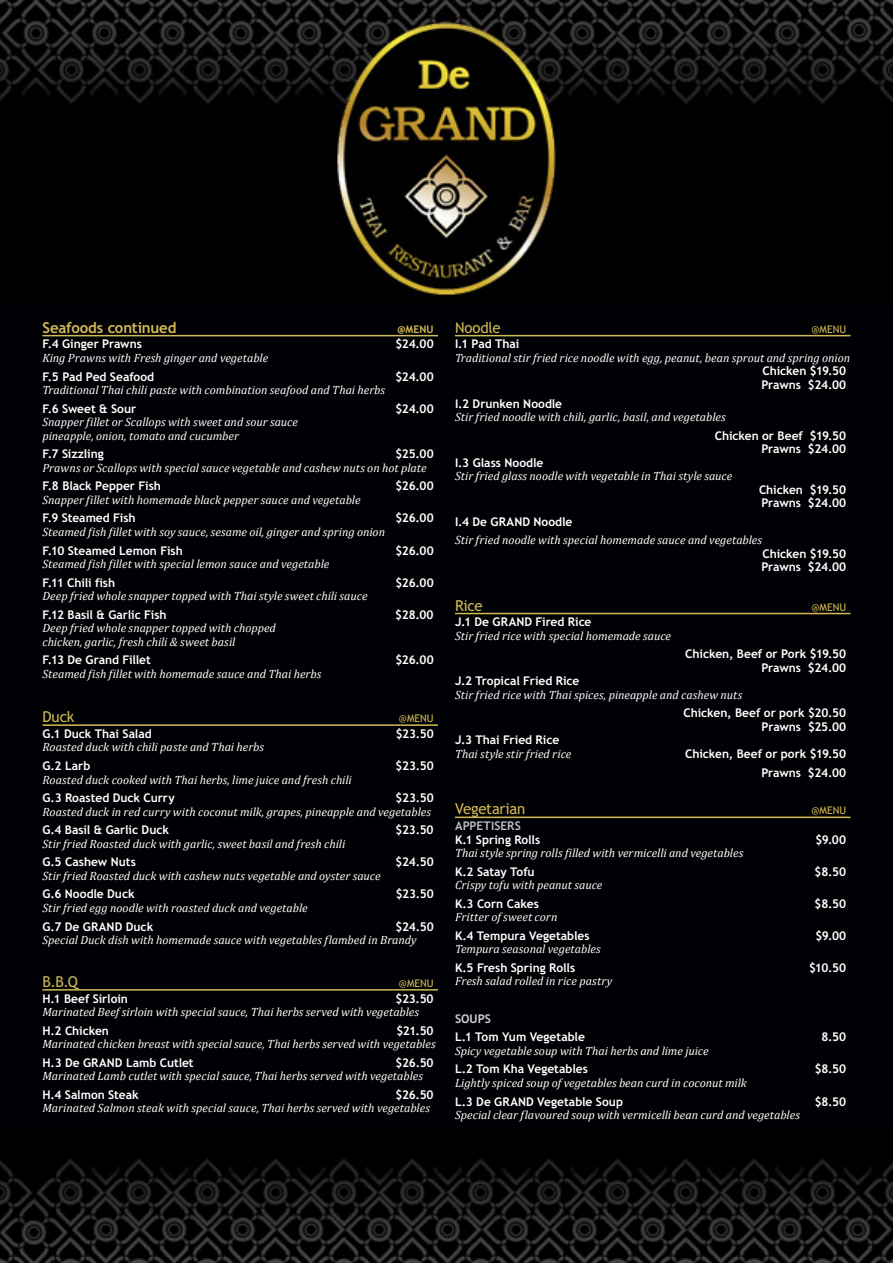
<style>
.page{position:relative;width:893px;height:1263px;background:#fff}
.page>*{position:absolute;margin:0;border:0;box-sizing:border-box;transform-origin:0 0}
.t1{font:15px "Trebuchet MS";letter-spacing:-.015em;color:#d2ba55}
.t2{font:700 15px "Trebuchet MS";letter-spacing:-.01em;color:#d2ba55}
.t3{font:italic 12px/13.5px "Cambria";color:#fff}
.t4{font:700 12px/13.5px "Trebuchet MS";letter-spacing:-.005em;color:#fff;text-align:right}
.t5{font:700 12px "Trebuchet MS";color:#bcbdc0}
.t6{font:700 12px "Trebuchet MS";color:#d1d2d4}
.t7{font:10.5px "Trebuchet MS";letter-spacing:.005em;color:#d2ba55}
.t8{font:700 10.5px "Trebuchet MS";color:#d2ba55}
</style>
<div class="page">
<div style="left:0;top:283px;width:893px;height:910px;background:#000104"></div>
<img style="left:0;top:0;width:893px;height:296px">
<img style="left:0;top:1158px;width:893px;height:105px">
<hr style="left:42px;top:335px;width:396px;height:1px;background:#d2ba55">
<hr style="left:42px;top:724px;width:396px;height:2px;background:#d2ba55">
<hr style="left:42px;top:989px;width:396px;height:2px;background:#d2ba55">
<hr style="left:455px;top:335px;width:395px;height:1px;background:#d2ba55">
<hr style="left:455px;top:613px;width:395px;height:1px;background:#d2ba55">
<hr style="left:455px;top:817px;width:395px;height:1px;background:#d2ba55">
<p class="t2" style="left:42px;top:322px;width:135px">Seafoods continued</p>
<p class="t8" style="left:397px;top:325px;width:38px">@MENU</p>
<p class="t4" style="left:42px;top:338px;width:101px">F.4 Ginger Prawns</p>
<p class="t4" style="left:395px;top:338px;width:40px">$24.00</p>
<p class="t3" style="left:42px;top:351px;width:227px">King Prawns with Fresh ginger and vegetable</p>
<p class="t4" style="left:42px;top:370px;width:113px">F.5 Pad Ped Seafood</p>
<p class="t4" style="left:395px;top:370px;width:40px">$24.00</p>
<p class="t3" style="left:42px;top:383px;width:344px">Traditional Thai chili paste with combination seafood and Thai herbs</p>
<p class="t4" style="left:42px;top:403px;width:95px">F.6 Sweet &amp; Sour</p>
<p class="t4" style="left:395px;top:403px;width:40px">$24.00</p>
<p class="t3" style="left:42px;top:415px;width:257px">Snapper fillet or Scallops with sweet and sour sauce pineapple, onion, tomato and cucumber</p>
<p class="t4" style="left:42px;top:448px;width:63px">F.7 Sizzling</p>
<p class="t4" style="left:395px;top:448px;width:40px">$25.00</p>
<p class="t3" style="left:42px;top:461px;width:386px">Prawns or Scallops with special sauce vegetable and cashew nuts on hot plate</p>
<p class="t4" style="left:42px;top:480px;width:120px">F.8 Black Pepper Fish</p>
<p class="t4" style="left:395px;top:480px;width:40px">$26.00</p>
<p class="t3" style="left:42px;top:493px;width:320px">Snapper fillet with homemade black pepper sauce and vegetable</p>
<p class="t4" style="left:42px;top:512px;width:95px">F.9 Steamed Fish</p>
<p class="t4" style="left:395px;top:512px;width:40px">$26.00</p>
<p class="t3" style="left:42px;top:525px;width:344px">Steamed fish fillet with soy sauce, sesame oil, ginger and spring onion</p>
<p class="t4" style="left:42px;top:545px;width:142px">F.10 Steamed Lemon Fish</p>
<p class="t4" style="left:395px;top:545px;width:40px">$26.00</p>
<p class="t3" style="left:42px;top:557px;width:288px">Steamed fish fillet with special lemon sauce and vegetable</p>
<p class="t4" style="left:42px;top:577px;width:74px">F.11 Chili fish</p>
<p class="t4" style="left:395px;top:577px;width:40px">$26.00</p>
<p class="t3" style="left:42px;top:589px;width:327px">Deep fried whole snapper topped with Thai style sweet chili sauce</p>
<p class="t4" style="left:42px;top:609px;width:126px">F.12 Basil &amp; Garlic Fish</p>
<p class="t4" style="left:395px;top:609px;width:40px">$28.00</p>
<p class="t3" style="left:42px;top:621px;width:235px">Deep fried whole snapper topped with chopped chicken, garlic, fresh chili &amp; sweet basil</p>
<p class="t4" style="left:42px;top:654px;width:110px">F.13 De Grand Fillet</p>
<p class="t4" style="left:395px;top:654px;width:40px">$26.00</p>
<p class="t3" style="left:42px;top:667px;width:280px">Steamed fish fillet with homemade sauce and Thai herbs</p>
<p class="t1" style="left:42px;top:711px;width:33px">Duck</p>
<p class="t7" style="left:399px;top:714px;width:36px">@MENU</p>
<p class="t4" style="left:42px;top:728px;width:111px">G.1 Duck Thai Salad</p>
<p class="t4" style="left:396px;top:728px;width:40px">$23.50</p>
<p class="t3" style="left:42px;top:740px;width:223px">Roasted duck with chili paste and Thai herbs</p>
<p class="t4" style="left:42px;top:760px;width:49px">G.2 Larb</p>
<p class="t4" style="left:396px;top:760px;width:40px">$23.50</p>
<p class="t3" style="left:42px;top:772px;width:311px">Roasted duck cooked with Thai herbs, lime juice and fresh chili</p>
<p class="t4" style="left:42px;top:792px;width:134px">G.3 Roasted Duck Curry</p>
<p class="t4" style="left:396px;top:792px;width:40px">$23.50</p>
<p class="t3" style="left:42px;top:804px;width:390px">Roasted duck in red curry with coconut milk, grapes, pineapple and vegetables</p>
<p class="t4" style="left:42px;top:824px;width:128px">G.4 Basil &amp; Garlic Duck</p>
<p class="t4" style="left:396px;top:824px;width:40px">$23.50</p>
<p class="t3" style="left:42px;top:837px;width:304px">Stir fried Roasted duck with garlic, sweet basil and fresh chili</p>
<p class="t4" style="left:42px;top:856px;width:95px">G.5 Cashew Nuts</p>
<p class="t4" style="left:396px;top:856px;width:40px">$24.50</p>
<p class="t3" style="left:42px;top:869px;width:340px">Stir fried Roasted duck with cashew nuts vegetable and oyster sauce</p>
<p class="t4" style="left:42px;top:888px;width:94px">G.6 Noodle Duck</p>
<p class="t4" style="left:396px;top:888px;width:40px">$23.50</p>
<p class="t3" style="left:42px;top:901px;width:267px">Stir fried egg noodle with roasted duck and vegetable</p>
<p class="t4" style="left:42px;top:921px;width:112px">G.7 De GRAND Duck</p>
<p class="t4" style="left:396px;top:921px;width:40px">$24.50</p>
<p class="t3" style="left:42px;top:933px;width:376px">Special Duck dish with homemade sauce with vegetables flambed in Brandy</p>
<p class="t1" style="left:42px;top:976px;width:37px">B.B.Q</p>
<p class="t7" style="left:399px;top:979px;width:36px">@MENU</p>
<p class="t4" style="left:42px;top:993px;width:87px">H.1 Beef Sirloin</p>
<p class="t4" style="left:396px;top:993px;width:40px">$23.50</p>
<p class="t3" style="left:42px;top:1005px;width:378px">Marinated Beef sirloin with special sauce, Thai herbs served with vegetables</p>
<p class="t4" style="left:42px;top:1025px;width:68px">H.2 Chicken</p>
<p class="t4" style="left:396px;top:1025px;width:39px">$21.50</p>
<p class="t3" style="left:42px;top:1037px;width:395px">Marinated chicken breast with special sauce, Thai herbs served with vegetables</p>
<p class="t4" style="left:42px;top:1057px;width:153px">H.3 De GRAND Lamb Cutlet</p>
<p class="t4" style="left:396px;top:1057px;width:40px">$26.50</p>
<p class="t3" style="left:42px;top:1069px;width:382px">Marinated Lamb cutlet with special sauce, Thai herbs served with vegetables</p>
<p class="t4" style="left:42px;top:1089px;width:98px">H.4 Salmon Steak</p>
<p class="t4" style="left:396px;top:1089px;width:40px">$26.50</p>
<p class="t3" style="left:42px;top:1101px;width:389px">Marinated Salmon steak with special sauce, Thai herbs served with vegetables</p>
<p class="t1" style="left:455px;top:322px;width:47px">Noodle</p>
<p class="t7" style="left:811px;top:325px;width:36px">@MENU</p>
<p class="t4" style="left:455px;top:338px;width:66px">I.1 Pad Thai</p>
<p class="t3" style="left:455px;top:351px;width:397px">Traditional stir fried rice noodle with egg, peanut, bean sprout and spring onion</p>
<p class="t4" style="left:761px;top:365px;width:86px;text-align:left">Chicken $19.50<br>Prawns $24.00</p>
<p class="t4" style="left:455px;top:397px;width:109px">I.2 Drunken Noodle</p>
<p class="t3" style="left:455px;top:410px;width:272px">Stir fried noodle with chili, garlic, basil, and vegetables</p>
<p class="t4" style="left:715px;top:430px;width:133px">Chicken or Beef $19.50<br>Prawns $24.00</p>
<p class="t4" style="left:455px;top:457px;width:90px">I.3 Glass Noodle</p>
<p class="t3" style="left:455px;top:469px;width:279px">Stir fried glass noodle with vegetable in Thai style sauce</p>
<p class="t4" style="left:759px;top:484px;width:89px;text-align:left">Chicken $19.50<br>Prawns $24.00</p>
<p class="t4" style="left:455px;top:516px;width:119px">I.4 De GRAND Noodle</p>
<p class="t3" style="left:455px;top:533px;width:309px">Stir fried noodle with special homemade sauce and vegetables</p>
<p class="t4" style="left:761px;top:548px;width:86px;text-align:left">Chicken $19.50<br>Prawns $24.00</p>
<p class="t1" style="left:455px;top:599px;width:29px">Rice</p>
<p class="t7" style="left:811px;top:603px;width:36px">@MENU</p>
<p class="t4" style="left:455px;top:616px;width:138px">J.1 De GRAND Fired Rice</p>
<p class="t3" style="left:455px;top:629px;width:218px">Stir fried rice with special homemade sauce</p>
<p class="t4" style="left:685px;top:648px;width:162px">Chicken, Beef or Pork $19.50<br>Prawns $24.00</p>
<p class="t4" style="left:455px;top:675px;width:126px">J.2 Tropical Fried Rice</p>
<p class="t3" style="left:455px;top:688px;width:289px">Stir fried rice with Thai spices, pineapple and cashew nuts</p>
<p class="t4" style="left:683px;top:707px;width:164px">Chicken, Beef or pork $20.50<br>Prawns $25.00</p>
<p class="t4" style="left:455px;top:734px;width:106px">J.3 Thai Fried Rice</p>
<p class="t3" style="left:455px;top:747px;width:118px">Thai style stir fried rice</p>
<p class="t4" style="left:685px;top:745px;width:162px;line-height:18.6px">Chicken, Beef or pork $19.50<br>Prawns $24.00</p>
<p class="t1" style="left:455px;top:803px;width:72px">Vegetarian</p>
<p class="t7" style="left:811px;top:807px;width:36px">@MENU</p>
<p class="t5" style="left:455px;top:821px;width:68px">APPETISERS</p>
<p class="t4" style="left:455px;top:834px;width:87px">K.1 Spring Rolls</p>
<p class="t4" style="left:815px;top:834px;width:32px">$9.00</p>
<p class="t3" style="left:455px;top:846px;width:290px">Thai style spring rolls filled with vermicelli and vegetables</p>
<p class="t4" style="left:455px;top:866px;width:81px">K.2 Satay Tofu</p>
<p class="t4" style="left:814px;top:866px;width:33px">$8.50</p>
<p class="t3" style="left:455px;top:878px;width:149px">Crispy tofu with peanut sauce</p>
<p class="t4" style="left:455px;top:898px;width:85px">K.3 Corn Cakes</p>
<p class="t4" style="left:814px;top:898px;width:33px">$8.50</p>
<p class="t3" style="left:455px;top:910px;width:104px">Fritter of sweet corn</p>
<p class="t4" style="left:455px;top:930px;width:136px">K.4 Tempura Vegetables</p>
<p class="t4" style="left:815px;top:930px;width:32px">$9.00</p>
<p class="t3" style="left:455px;top:942px;width:147px">Tempura seasonal vegetables</p>
<p class="t4" style="left:455px;top:962px;width:122px">K.5 Fresh Spring Rolls</p>
<p class="t4" style="left:809px;top:962px;width:39px">$10.50</p>
<p class="t3" style="left:455px;top:974px;width:159px">Fresh salad rolled in rice pastry</p>
<p class="t6" style="left:455px;top:1014px;width:37px">SOUPS</p>
<p class="t4" style="left:455px;top:1031px;width:131px">L.1 Tom Yum Vegetable</p>
<p class="t4" style="left:821px;top:1031px;width:26px">8.50</p>
<p class="t3" style="left:455px;top:1044px;width:255px">Spicy vegetable soup with Thai herbs and lime juice</p>
<p class="t4" style="left:455px;top:1063px;width:134px">L.2 Tom Kha Vegetables</p>
<p class="t4" style="left:815px;top:1063px;width:33px">$8.50</p>
<p class="t3" style="left:455px;top:1076px;width:293px">Lightly spiced soup of vegetables bean curd in coconut milk</p>
<p class="t4" style="left:455px;top:1095px;width:169px">L.3 De GRAND Vegetable Soup</p>
<p class="t4" style="left:815px;top:1095px;width:33px">$8.50</p>
<p class="t3" style="left:455px;top:1108px;width:346px">Special clear flavoured soup with vermicelli bean curd and vegetables</p>
</div>
